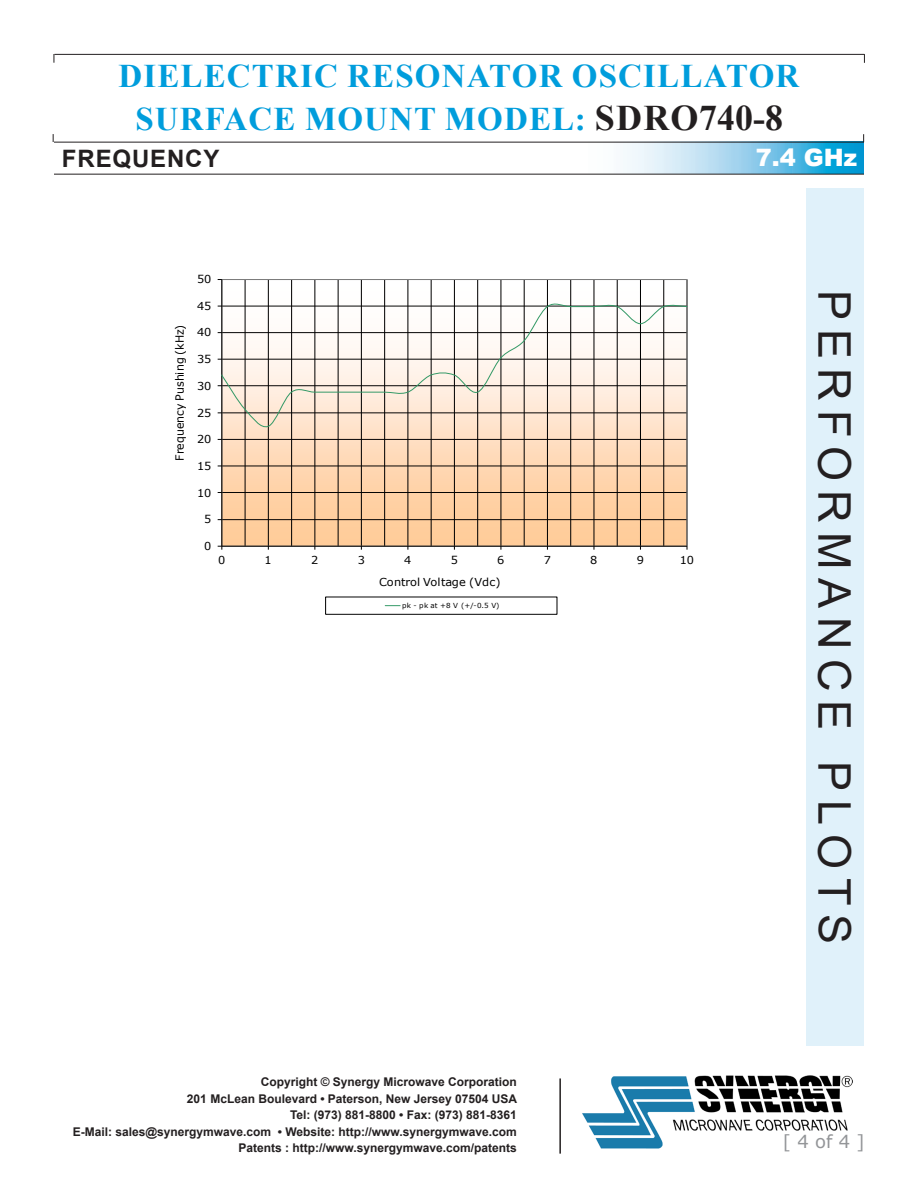
<style>
.page{position:relative;width:918px;height:1188px;background:#fff}
.page>*{position:absolute;margin:0;border:0;box-sizing:border-box;transform-origin:0 0}
.t1{font:45px "Arial";letter-spacing:.2em;color:#231f20}
.t2{font:700 33px/43.2px "Times New Roman";letter-spacing:.035em;color:#009ddc;text-align:center}
.t3{font:700 24px "Arial";letter-spacing:.035em;color:#231f20}
.t4{font:900 24px "Arial";color:#fff}
.t5{font:18px "Verdana";color:#939598}
.t6{font:700 12px/16.5px "Arial";color:#231f20;text-align:right}
.t7{font:11.4px "Verdana";color:#000}
.t8{font:10.95px "Verdana";letter-spacing:-.005em;color:#000}
.t9{font:6.9px "Verdana";color:#000}
.s1{font-size:36px;color:#231f20}
</style>
<div class="page">
<svg style="left:575px;top:143px;width:289px;height:31px"></svg>
<hr style="left:54px;top:174px;width:810px;height:1px;background:#231f20">
<hr style="left:54px;top:54px;width:810px;height:1px;background:#231f20">
<hr style="left:54px;top:142px;width:810px;height:1px;background:#231f20">
<img style="left:582px;top:1075px;width:271px;height:74px">
<hr style="left:559px;top:1078px;width:2px;height:76px;background:#231f20">
<div style="left:806px;top:188px;width:58px;height:858px;background:#e0f1fa"></div>
<svg style="left:224px;top:281px;width:461px;height:263px;background:#fad6b5"></svg>
<hr style="left:222px;top:519px;width:465px;height:1px;background:#000">
<hr style="left:222px;top:492px;width:465px;height:1px;background:#000">
<hr style="left:222px;top:466px;width:465px;height:1px;background:#000">
<hr style="left:222px;top:439px;width:465px;height:1px;background:#000">
<hr style="left:245px;top:280px;width:1px;height:266px;background:#000">
<hr style="left:291px;top:280px;width:1px;height:266px;background:#000">
<hr style="left:338px;top:280px;width:1px;height:266px;background:#000">
<hr style="left:384px;top:280px;width:1px;height:266px;background:#000">
<hr style="left:431px;top:280px;width:1px;height:266px;background:#000">
<hr style="left:477px;top:280px;width:1px;height:266px;background:#000">
<hr style="left:524px;top:280px;width:1px;height:266px;background:#000">
<hr style="left:570px;top:280px;width:1px;height:266px;background:#000">
<hr style="left:617px;top:280px;width:1px;height:266px;background:#000">
<hr style="left:663px;top:280px;width:1px;height:266px;background:#000">
<hr style="left:268px;top:280px;width:1px;height:266px;background:#000">
<hr style="left:315px;top:280px;width:1px;height:266px;background:#000">
<hr style="left:361px;top:280px;width:1px;height:266px;background:#000">
<hr style="left:408px;top:280px;width:1px;height:266px;background:#000">
<hr style="left:454px;top:280px;width:1px;height:266px;background:#000">
<hr style="left:501px;top:280px;width:1px;height:266px;background:#000">
<hr style="left:547px;top:280px;width:1px;height:266px;background:#000">
<hr style="left:594px;top:280px;width:1px;height:266px;background:#000">
<hr style="left:640px;top:280px;width:1px;height:266px;background:#000">
<hr style="left:687px;top:280px;width:1px;height:266px;background:#000">
<hr style="left:222px;top:280px;width:1px;height:266px;background:#000">
<hr style="left:222px;top:546px;width:465px;height:1px;background:#000">
<svg style="left:222px;top:300px;width:465px;height:129px"></svg>
<div style="left:325px;top:597px;width:232px;height:18px;border:1px solid #000"></div>
<svg style="left:385px;top:605px;width:15px;height:1px"></svg>
<h2 class="t2" style="left:118px;top:54px;width:682px">DIELECTRIC RESONATOR OSCILLATOR<br>SURFACE MOUNT MODEL: <span class="s1">SDRO740-8</span></h2>
<h3 class="t3" style="left:62px;top:141px;width:159px">FREQUENCY</h3>
<h3 class="t4" style="left:756px;top:140px;width:103px">7.4 GHz</h3>
<p class="t8" style="left:197px;top:272px;width:16px">50</p>
<p class="t7" style="left:172px;top:461px;width:138px;rotate:-90deg">Frequency Pushing (kHz)</p>
<p class="t8" style="left:197px;top:298px;width:16px">45</p>
<p class="t8" style="left:197px;top:325px;width:16px">40</p>
<p class="t8" style="left:197px;top:352px;width:16px">35</p>
<p class="t8" style="left:197px;top:378px;width:16px">30</p>
<p class="t8" style="left:197px;top:405px;width:16px">25</p>
<p class="t8" style="left:197px;top:432px;width:16px">20</p>
<p class="t8" style="left:197px;top:458px;width:16px">15</p>
<p class="t8" style="left:197px;top:485px;width:16px">10</p>
<p class="t8" style="left:204px;top:512px;width:9px">5</p>
<p class="t8" style="left:204px;top:538px;width:9px">0</p>
<p class="t8" style="left:218px;top:553px;width:9px">0</p>
<p class="t8" style="left:265px;top:553px;width:9px">1</p>
<p class="t8" style="left:311px;top:553px;width:9px">2</p>
<p class="t8" style="left:358px;top:553px;width:9px">3</p>
<p class="t8" style="left:404px;top:553px;width:9px">4</p>
<p class="t8" style="left:451px;top:553px;width:9px">5</p>
<p class="t8" style="left:497px;top:553px;width:9px">6</p>
<p class="t8" style="left:544px;top:553px;width:9px">7</p>
<p class="t8" style="left:590px;top:553px;width:9px">8</p>
<p class="t8" style="left:637px;top:553px;width:9px">9</p>
<p class="t8" style="left:680px;top:553px;width:16px">10</p>
<p class="t8" style="left:379px;top:574px;width:123px">Control Voltage (Vdc)</p>
<p class="t9" style="left:402px;top:601px;width:99px">pk - pk at +8 V (+/-0.5 V)</p>
<p class="t6" style="left:73px;top:1074px;width:446px">Copyright © Synergy Microwave Corporation<br>201 McLean Boulevard • Paterson, New Jersey 07504 USA<br>Tel: (973) 881-8800 • Fax: (973) 881-8361<br>E-Mail: sales@synergymwave.com • Website: http://www.synergymwave.com Patents : http://www.synergymwave.com/patents</p>
<h1 class="t1" style="left:865px;top:290px;width:656px;rotate:90deg">PERFORMANCE PLOTS</h1>
<h3 class="t5" style="left:783px;top:1129px;width:83px">[ 4 of 4 ]</h3>
</div>
